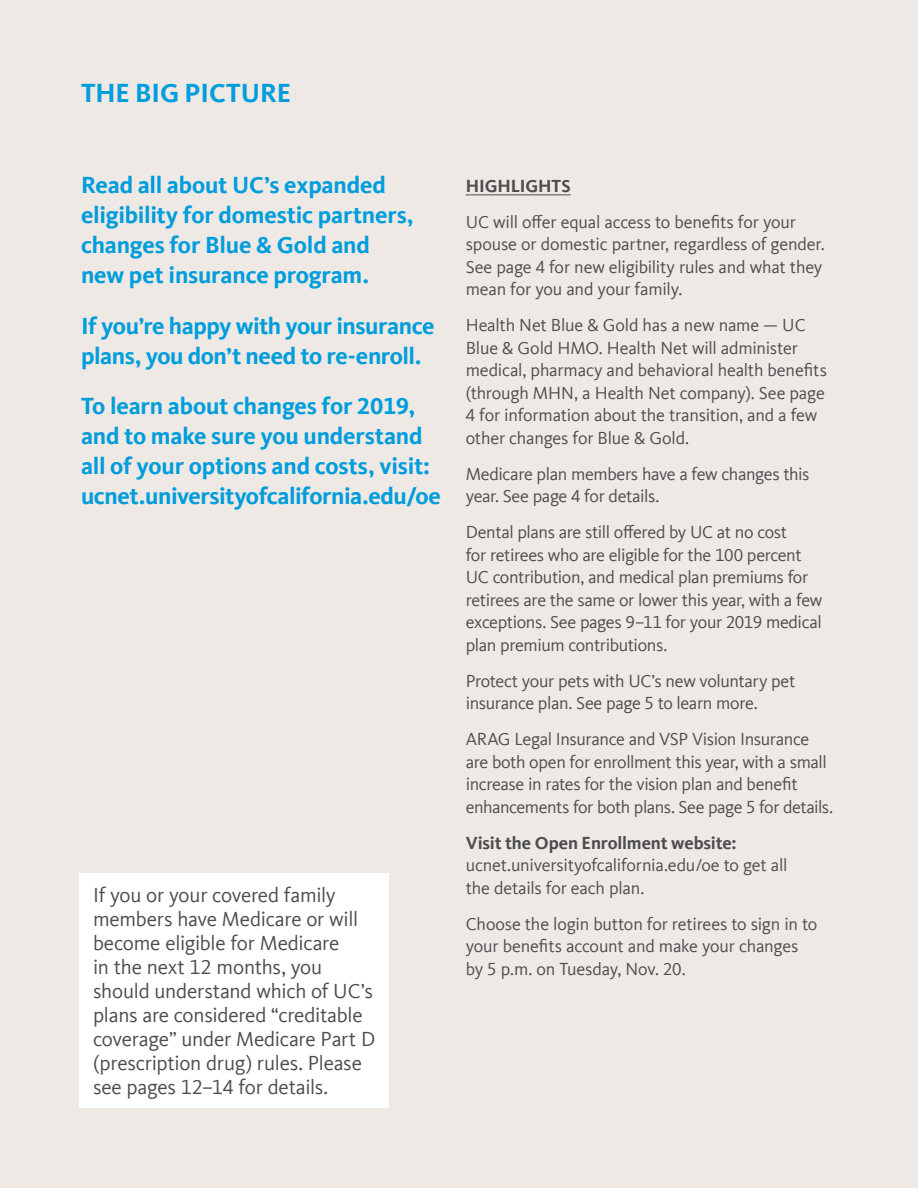
<style>
.page{position:relative;width:918px;height:1188px;background:#efe9e5}
.page>*{position:absolute;margin:0;border:0;box-sizing:border-box;transform-origin:0 0}
.t1{font:700 27px "Kievit Offc Pro";color:#009ddc}
.t2{font:700 24px/30px "Kievit Offc Pro";letter-spacing:-.01em;color:#009ddc}
.t3{font:21px/24px "Kievit Offc Pro";letter-spacing:-.01em;color:#4d4d4f}
.t4{font:18px/22.5px "Kievit Offc Pro";letter-spacing:-.015em;color:#4d4d4f}
.t5{font:700 18px "Kievit Offc Pro";letter-spacing:-.005em;color:#4d4d4f}
</style>
<div class="page">
<hr style="left:466px;top:195px;width:105px;height:1px;background:#4d4d4f">
<div style="left:80px;top:873px;width:309px;height:235px;background:#fff"></div>
<h1 class="t1" style="left:81px;top:76px;width:212px">THE BIG PICTURE</h1>
<h2 class="t2" style="left:81px;top:170px;width:334px">Read all about UC’s expanded eligibility for domestic partners, changes for Blue &amp; Gold and new pet insurance program.</h2>
<h2 class="t2" style="left:81px;top:310px;width:355px">If you’re happy with your insurance plans, you don’t need to re-enroll.</h2>
<h2 class="t2" style="left:81px;top:391px;width:361px">To learn about changes for 2019, and to make sure you understand all of your options and costs, visit: ucnet.universityofcalifornia.edu/oe</h2>
<p class="t3" style="left:93px;top:883px;width:284px">If you or your covered family members have Medicare or will become eligible for Medicare<br>in the next 12 months, you should understand which of UC’s plans are considered “creditable coverage” under Medicare Part D (prescription drug) rules. Please see pages 12–14 for details.</p>
<p class="t5" style="left:466px;top:175px;width:106px">HIGHLIGHTS</p>
<p class="t4" style="left:466px;top:210px;width:360px">UC will offer equal access to benefits for your spouse or domestic partner, regardless of gender.<br>See page 4 for new eligibility rules and what they mean for you and your family.</p>
<p class="t4" style="left:466px;top:314px;width:363px">Health Net Blue &amp; Gold has a new name — UC Blue &amp; Gold HMO. Health Net will administer medical, pharmacy and behavioral health benefits (through MHN, a Health Net company). See page 4 for information about the transition, and a few other changes for Blue &amp; Gold.</p>
<p class="t4" style="left:466px;top:462px;width:345px">Medicare plan members have a few changes this year. See page 4 for details.</p>
<p class="t4" style="left:466px;top:521px;width:358px">Dental plans are still offered by UC at no cost<br>for retirees who are eligible for the 100 percent UC contribution, and medical plan premiums for retirees are the same or lower this year, with a few exceptions. See pages 9–11 for your 2019 medical plan premium contributions.</p>
<p class="t4" style="left:466px;top:669px;width:331px">Protect your pets with UC’s new voluntary pet insurance plan. See page 5 to learn more.</p>
<p class="t4" style="left:466px;top:728px;width:369px">ARAG Legal Insurance and VSP Vision Insurance are both open for enrollment this year, with a small increase in rates for the vision plan and benefit enhancements for both plans. See page 5 for details.</p>
<p class="t5" style="left:466px;top:832px;width:272px">Visit the Open Enrollment website:</p>
<p class="t4" style="left:466px;top:854px;width:323px">ucnet.universityofcalifornia.edu/oe to get all the details for each plan.</p>
<p class="t4" style="left:466px;top:912px;width:353px">Choose the login button for retirees to sign in to your benefits account and make your changes by 5 p.m. on Tuesday, Nov. 20.</p>
</div>
